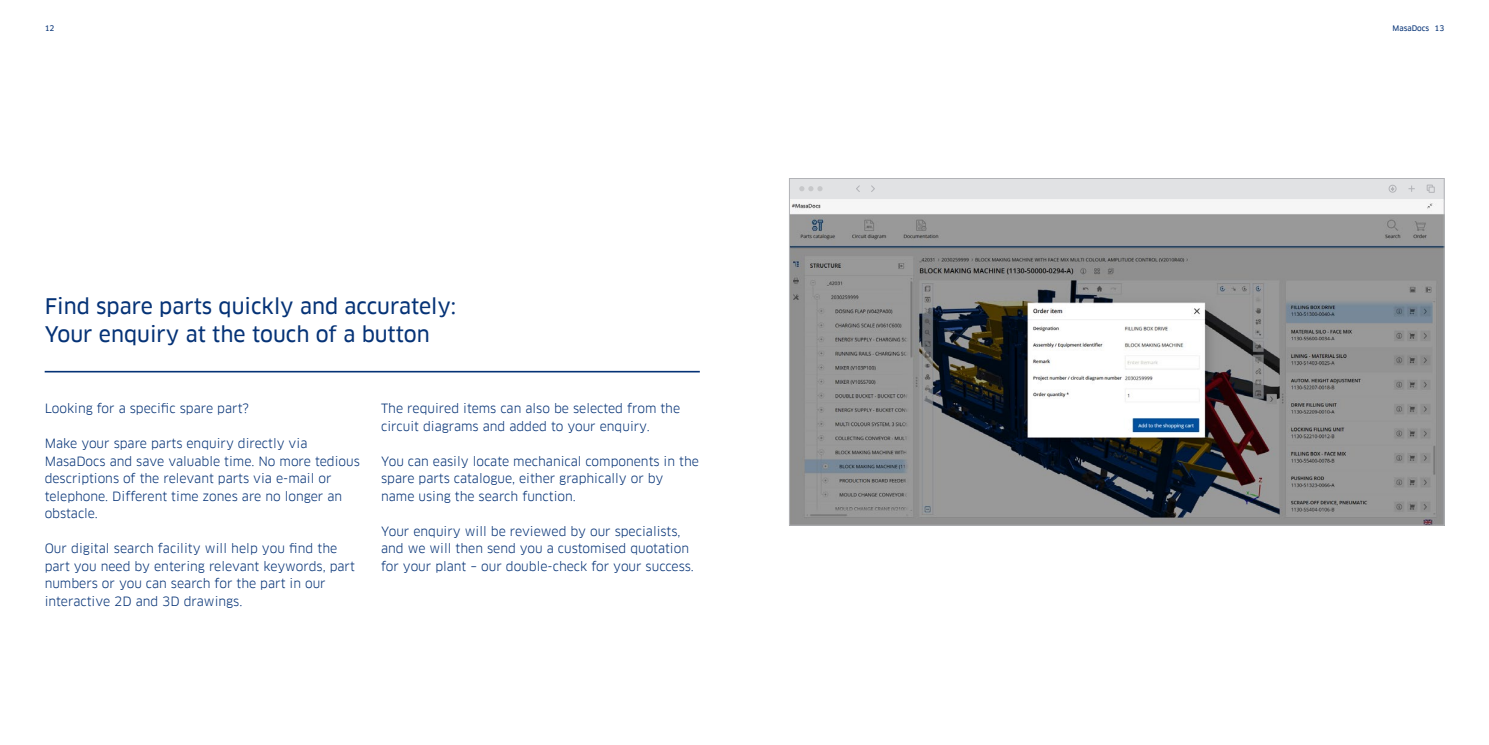
<style>
.page{position:relative;width:1489px;height:745px;background:#fff}
.page>*{position:absolute;margin:0;border:0;box-sizing:border-box;transform-origin:0 0}
.t1{font:21px/28px "Clan Pro News";color:#053276}
.t2{font:12.5px/17.5px "Clan Pro";color:#053276}
.t3{font:7.5px "Clan Pro News";color:#053276}
</style>
<div class="page">
<hr style="left:45px;top:370px;width:654px;height:2px;background:#053276">
<img style="left:791px;top:199px;width:651px;height:324px">
<div style="left:789px;top:178px;width:655px;height:21px;background:#e1e2e4"></div>
<svg style="left:799px;top:186px;width:23px;height:5px"></svg>
<svg style="left:856px;top:185px;width:4px;height:7px"></svg>
<svg style="left:871px;top:185px;width:4px;height:7px"></svg>
<div style="left:1388px;top:185px;width:8px;height:7px;border:1px solid #b2b3b7;border-radius:50%"></div>
<svg style="left:1408px;top:185px;width:6px;height:7px"></svg>
<svg style="left:1426px;top:185px;width:8px;height:7px"></svg>
<p class="t3" style="left:45px;top:24px;width:11px">12</p>
<p class="t3" style="left:1434px;top:24px;width:11px">13</p>
<p class="t3" style="left:1392px;top:24px;width:38px">MasaDocs</p>
<h1 class="t1" style="left:45px;top:292px;width:413px">Find spare parts quickly and accurately:<br>Your enquiry at the touch of a button</h1>
<p class="t2" style="left:45px;top:399px;width:206px">Looking for a specific spare part?</p>
<p class="t2" style="left:45px;top:434px;width:317px">Make your spare parts enquiry directly via MasaDocs and save valuable time. No more tedious descriptions of the relevant parts via e-mail or telephone. Different time zones are no longer an obstacle.</p>
<p class="t2" style="left:45px;top:539px;width:312px">Our digital search facility will help you find the part you need by entering relevant keywords, part numbers or you can search for the part in our interactive 2D and 3D drawings.</p>
<p class="t2" style="left:381px;top:399px;width:300px">The required items can also be selected from the circuit diagrams and added to your enquiry.</p>
<p class="t2" style="left:381px;top:452px;width:319px">You can easily locate mechanical components in the spare parts catalogue, either graphically or by name using the search function.</p>
<p class="t2" style="left:381px;top:522px;width:314px">Your enquiry will be reviewed by our specialists, and we will then send you a customised quotation for your plant – our double-check for your success.</p>
</div>
